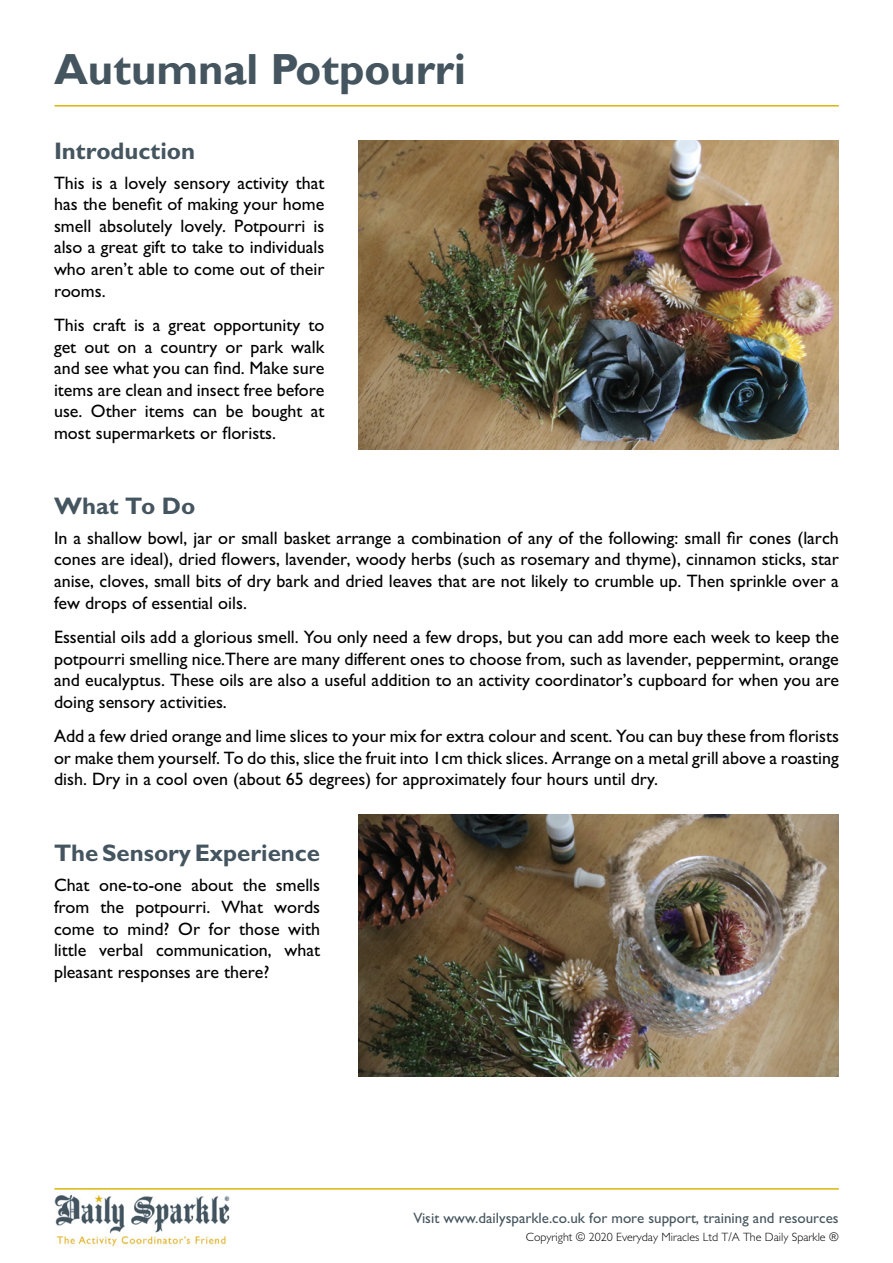
<style>
.page{position:relative;width:893px;height:1263px;background:#fff}
.page>*{position:absolute;margin:0;border:0;box-sizing:border-box;transform-origin:0 0}
.t1{font:700 43.5px "Gill Sans";color:#455560}
.t2{font:700 24px "M Gill Sans";color:#455560}
.t3{font:18px/21.6px "M Gill Sans";color:#000;text-align:justify}
.t4{font:15px "M Gill Sans";color:#46555e}
.t5{font:300 12px "M Gill Sans";color:#000}
</style>
<div class="page">
<img style="left:54px;top:1194px;width:176px;height:54px">
<hr style="left:54px;top:1188px;width:785px;height:1px;background:#deb408">
<hr style="left:55px;top:105px;width:784px;height:2px;background:#deb408">
<img style="left:358px;top:140px;width:481px;height:309px">
<img style="left:358px;top:814px;width:481px;height:262px">
<h1 class="t1" style="left:54px;top:43px;width:414px">Autumnal Potpourri</h1>
<h2 class="t2" style="left:54px;top:137px;width:143px">Introduction</h2>
<p class="t3" style="left:54px;top:172px;width:272px">This is a lovely sensory activity that has the benefit of making your home smell absolutely lovely. Potpourri is also a great gift to take to individuals who aren’t able to come out of their rooms.</p>
<p class="t3" style="left:54px;top:314px;width:272px">This craft is a great opportunity to get out on a country or park walk and see what you can find. Make sure items are clean and insect free before use. Other items can be bought at most supermarkets or florists.</p>
<h2 class="t2" style="left:54px;top:492px;width:143px">What To Do</h2>
<p class="t3" style="left:54px;top:527px;width:786px">In a shallow bowl, jar or small basket arrange a combination of any of the following: small fir cones (larch cones are ideal), dried flowers, lavender, woody herbs (such as rosemary and thyme), cinnamon sticks, star anise, cloves, small bits of dry bark and dried leaves that are not likely to crumble up. Then sprinkle over a few drops of essential oils.</p>
<p class="t3" style="left:54px;top:626px;width:787px">Essential oils add a glorious smell. You only need a few drops, but you can add more each week to keep the potpourri smelling nice.There are many different ones to choose from, such as lavender, peppermint, orange and eucalyptus. These oils are also a useful addition to an activity coordinator’s cupboard for when you are doing sensory activities.</p>
<p class="t3" style="left:54px;top:725px;width:787px">Add a few dried orange and lime slices to your mix for extra colour and scent. You can buy these from florists or make them yourself. To do this, slice the fruit into 1cm thick slices. Arrange on a metal grill above a roasting dish. Dry in a cool oven (about 65 degrees) for approximately four hours until dry.</p>
<h2 class="t2" style="left:54px;top:840px;width:268px">The Sensory Experience</h2>
<p class="t3" style="left:54px;top:875px;width:268px">Chat one-to-one about the smells from the potpourri. What words come to mind? Or for those with little verbal communication, what pleasant responses are there?</p>
<p class="t4" style="left:413px;top:1209px;width:427px">Visit www.dailysparkle.co.uk for more support, training and resources</p>
<p class="t5" style="left:526px;top:1231px;width:314px">Copyright © 2020 Everyday Miracles Ltd T/A The Daily Sparkle ®</p>
</div>
